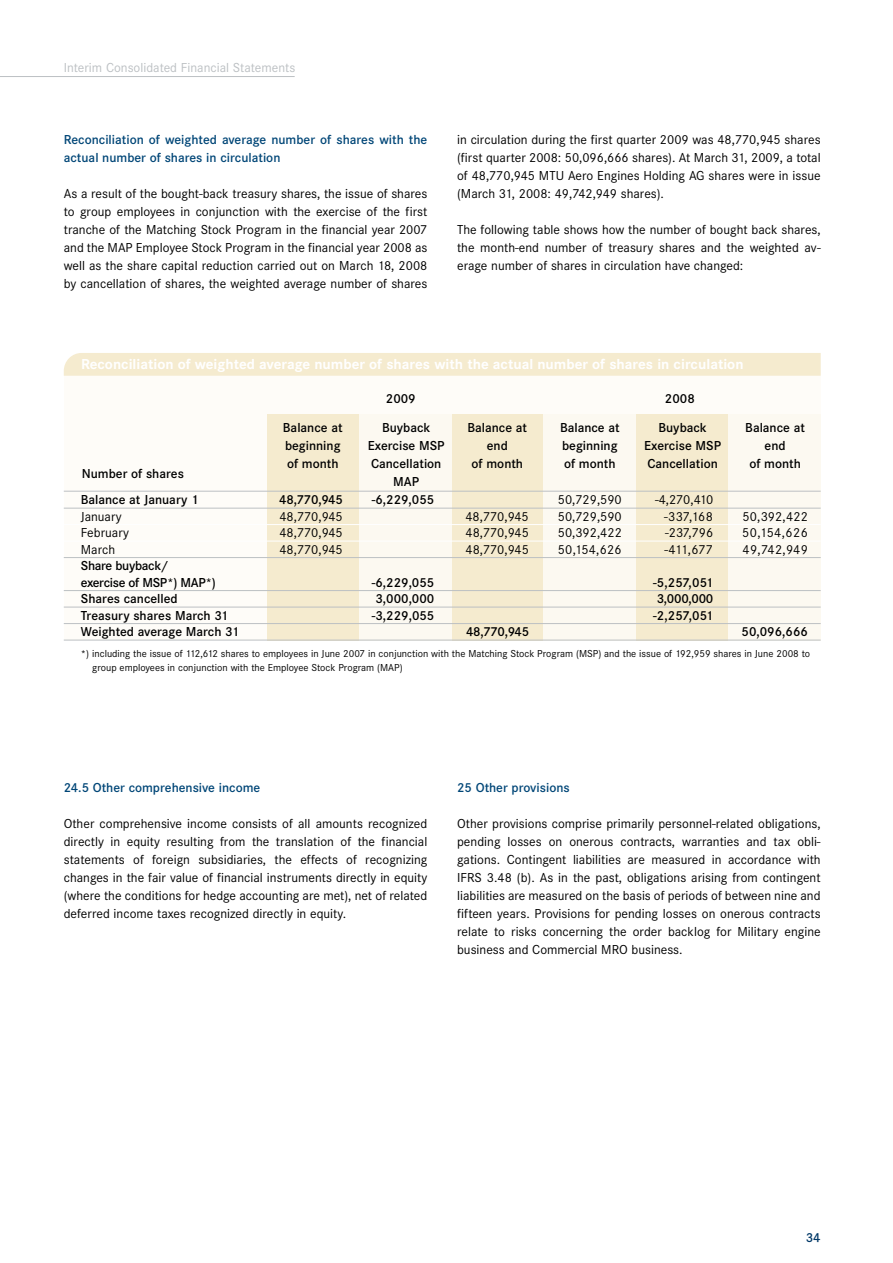
<style>
.page{position:relative;width:893px;height:1263px;background:#fff}
.page>*{position:absolute;margin:0;border:0;box-sizing:border-box;transform-origin:0 0}
.t1{font:700 15px "Corporate S";color:#fff}
.t2{font:13.5px/18px "Corporate S";color:#000;text-align:justify}
.t3{font:600 13.5px/18px "Corporate S";color:#000;text-align:center}
.t4{font:600 13.5px/18px "Corporate S";color:#004677}
.t5{font:13.5px "Corporate S";color:#bcc0c3}
.t6{font:600 13.5px/16.5px "Corporate S";letter-spacing:-.025em;color:#000}
.t7{font:600 13.5px "Corporate S";color:#003867}
.t8{font:10.5px/13.5px "Corporate S";color:#000}
</style>
<div class="page">
<div style="left:64px;top:370px;width:757px;height:270px;background:#fefcf8"></div>
<div style="left:636px;top:414px;width:92px;height:226px;background:#f5ebcf"></div>
<div style="left:728px;top:414px;width:93px;height:226px;background:#fcf9f1"></div>
<div style="left:451px;top:414px;width:93px;height:226px;background:#f5ebcf"></div>
<div style="left:543px;top:414px;width:93px;height:226px;background:#fcf9f1"></div>
<div style="left:267px;top:414px;width:92px;height:226px;background:#f5ebcf"></div>
<div style="left:359px;top:414px;width:93px;height:226px;background:#fcf9f1"></div>
<div style="left:64px;top:353px;width:757px;height:23px;background:#f5ebcf"></div>
<hr style="left:64px;top:491px;width:757px;height:1px;background:#bcc0c3">
<hr style="left:64px;top:508px;width:757px;height:1px;background:#bcc0c3">
<hr style="left:64px;top:524px;width:757px;height:1px;background:#fff">
<hr style="left:64px;top:541px;width:757px;height:1px;background:#fff">
<hr style="left:64px;top:557px;width:757px;height:1px;background:#bcc0c3">
<hr style="left:64px;top:590px;width:757px;height:1px;background:#bcc0c3">
<hr style="left:64px;top:607px;width:757px;height:1px;background:#bcc0c3">
<hr style="left:64px;top:623px;width:757px;height:1px;background:#bcc0c3">
<hr style="left:64px;top:640px;width:757px;height:1px;background:#bcc0c3">
<hr style="left:0;top:76px;width:295px;height:1px;background:#bcc0c3">
<p class="t5" style="left:64px;top:60px;width:233px">Interim Consolidated Financial Statements</p>
<p class="t4" style="left:64px;top:131px;width:365px">Reconciliation of weighted average number of shares with the actual number of shares in circulation</p>
<p class="t2" style="left:64px;top:185px;width:365px">As a result of the bought-back treasury shares, the issue of shares to group employees in conjunction with the exercise of the first tranche of the Matching Stock Program in the financial year 2007 and the MAP Employee Stock Program in the financial year 2008 as well as the share capital reduction carried out on March 18, 2008 by cancellation of shares, the weighted average number of shares</p>
<p class="t2" style="left:457px;top:131px;width:365px">in circulation during the first quarter 2009 was 48,770,945 shares (first quarter 2008: 50,096,666 shares). At March 31, 2009, a total of 48,770,945 MTU Aero Engines Holding AG shares were in issue (March 31, 2008: 49,742,949 shares).</p>
<p class="t2" style="left:457px;top:221px;width:365px">The following table shows how the number of bought back shares, the month-end number of treasury shares and the weighted av&shy;erage number of shares in circulation have changed:</p>
<p class="t1" style="left:81px;top:356px;width:664px">Reconciliation of weighted average number of shares with the actual number of shares in circulation</p>
<p class="t3" style="left:82px;top:464px;width:104px">Number of shares</p>
<p class="t3" style="left:386px;top:385px;width:31px">2008</p>
<p class="t2" style="left:666px;top:385px;width:30px">2007</p>
<p class="t3" style="left:386px;top:389px;width:31px">2009</p>
<p class="t3" style="left:665px;top:389px;width:31px">2008</p>
<p class="t3" style="left:283px;top:419px;width:61px;text-align:left">Balance at beginning of month</p>
<p class="t3" style="left:368px;top:419px;width:78px">Buyback<br>Exercise MSP<br>Cancellation<br>MAP</p>
<p class="t3" style="left:467px;top:419px;width:61px">Balance at end<br>of month</p>
<p class="t3" style="left:560px;top:419px;width:61px;text-align:left">Balance at beginning of month</p>
<p class="t3" style="left:644px;top:419px;width:78px">Buyback<br>Exercise MSP<br>Cancellation</p>
<p class="t3" style="left:745px;top:419px;width:61px">Balance at end<br>of month</p>
<p class="t2" style="left:363px;top:437px;width:64px">51.728.736</p>
<p class="t3" style="left:81px;top:491px;width:119px">Balance at January 1</p>
<p class="t3" style="left:279px;top:491px;width:65px">48,770,945</p>
<p class="t3" style="left:372px;top:491px;width:64px">-6,229,055</p>
<p class="t2" style="left:558px;top:491px;width:66px">50,729,590</p>
<p class="t2" style="left:655px;top:491px;width:60px">-4,270,410</p>
<p class="t2" style="left:81px;top:507px;width:43px">January</p>
<p class="t2" style="left:279px;top:507px;width:65px">48,770,945</p>
<p class="t2" style="left:465px;top:507px;width:65px">48,770,945</p>
<p class="t2" style="left:558px;top:507px;width:66px">50,729,590</p>
<p class="t2" style="left:664px;top:507px;width:50px">-337,168</p>
<p class="t2" style="left:743px;top:507px;width:67px">50,392,422</p>
<p class="t2" style="left:81px;top:524px;width:50px">February</p>
<p class="t2" style="left:279px;top:524px;width:65px">48,770,945</p>
<p class="t2" style="left:465px;top:524px;width:65px">48,770,945</p>
<p class="t2" style="left:558px;top:524px;width:66px">50,392,422</p>
<p class="t2" style="left:665px;top:524px;width:50px">-237,796</p>
<p class="t2" style="left:742px;top:524px;width:67px">50,154,626</p>
<p class="t2" style="left:81px;top:540px;width:36px">March</p>
<p class="t2" style="left:279px;top:540px;width:65px">48,770,945</p>
<p class="t2" style="left:465px;top:540px;width:65px">48,770,945</p>
<p class="t2" style="left:558px;top:540px;width:65px">50,154,626</p>
<p class="t2" style="left:664px;top:540px;width:50px">-411,677</p>
<p class="t2" style="left:742px;top:540px;width:67px">49,742,949</p>
<p class="t6" style="left:81px;top:558px;width:136px">Share buyback/ exercise of MSP*) MAP*)</p>
<p class="t3" style="left:372px;top:573px;width:64px">-6,229,055</p>
<p class="t3" style="left:653px;top:573px;width:62px">-5,257,051</p>
<p class="t3" style="left:81px;top:590px;width:98px">Shares cancelled</p>
<p class="t3" style="left:375px;top:590px;width:60px">3,000,000</p>
<p class="t3" style="left:657px;top:590px;width:58px">3,000,000</p>
<p class="t3" style="left:81px;top:606px;width:149px">Treasury shares March 31</p>
<p class="t3" style="left:372px;top:606px;width:64px">-3,229,055</p>
<p class="t3" style="left:653px;top:606px;width:62px">-2,257,051</p>
<p class="t3" style="left:81px;top:623px;width:160px">Weighted average March 31</p>
<p class="t3" style="left:466px;top:623px;width:65px">48,770,945</p>
<p class="t3" style="left:742px;top:623px;width:68px">50,096,666</p>
<p class="t8" style="left:92px;top:647px;width:719px;text-indent:-11px">*) including the issue of 112,612 shares to employees in June 2007 in conjunction with the Matching Stock Program (MSP) and the issue of 192,959 shares in June 2008 to group employees in conjunction with the Employee Stock Program (MAP)</p>
<p class="t4" style="left:64px;top:779px;width:198px">24.5 Other comprehensive income</p>
<p class="t2" style="left:64px;top:815px;width:365px">Other comprehensive income consists of all amounts recognized directly in equity resulting from the translation of the financial statements of foreign subsidiaries, the effects of recognizing changes in the fair value of financial instruments directly in equity (where the conditions for hedge accounting are met), net of related deferred income taxes recognized directly in equity.</p>
<p class="t4" style="left:457px;top:779px;width:114px">25 Other provisions</p>
<p class="t2" style="left:457px;top:815px;width:365px">Other provisions comprise primarily personnel-related obligations, pending losses on onerous contracts, warranties and tax obli&shy;gations. Contingent liabilities are measured in accordance with IFRS 3.48 (b). As in the past, obligations arising from contingent liabilities are measured on the basis of periods of between nine and fifteen years. Provisions for pending losses on onerous contracts relate to risks concerning the order backlog for Military engine business and Commercial MRO business.</p>
<p class="t7" style="left:806px;top:1230px;width:16px">34</p>
</div>
